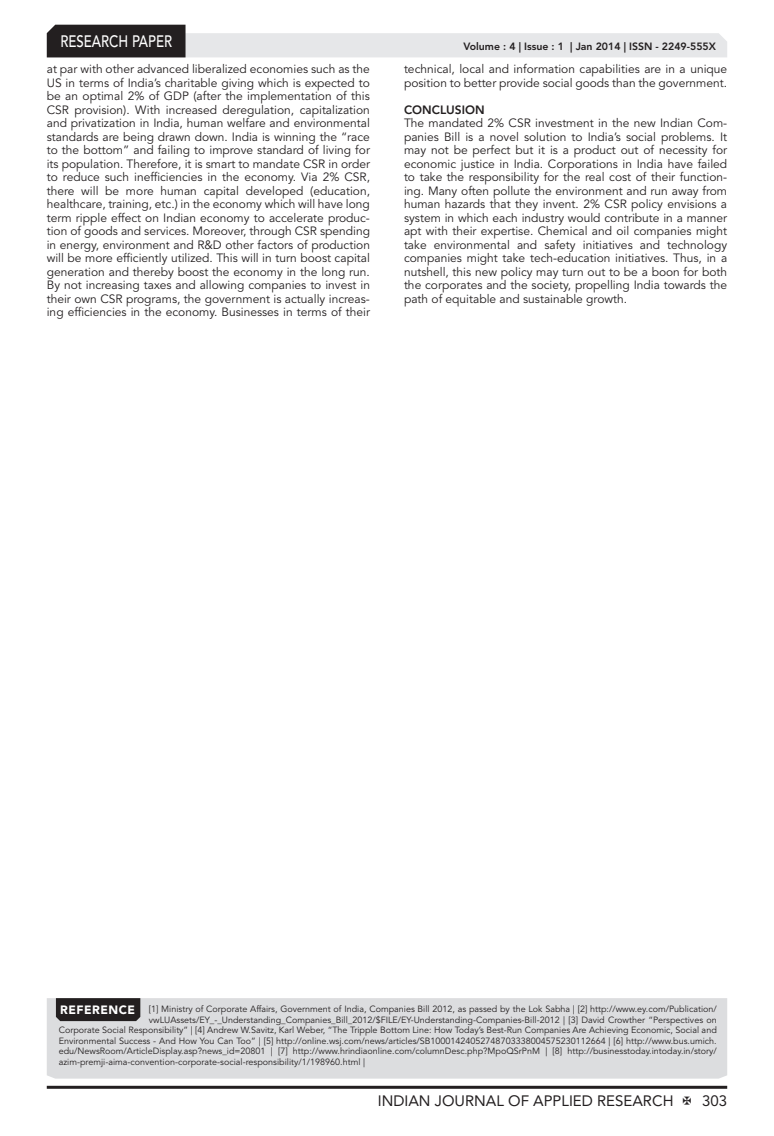
<style>
.page{position:relative;width:774px;height:1136px;background:#fff}
.page>*{position:absolute;margin:0;border:0;box-sizing:border-box;transform-origin:0 0}
.t1{font:500 16.5px "Avenir LT Std";color:#fff;scale:.8 1}
.t2{font:15px "Avenir LT Std";color:#231f20}
.Body_Text{font:12px/13.5px "Avenir LT Std";color:#231f20;text-align:justify}
.Bold{font:800 12px "Avenir LT Std";color:#231f20}
.t3{font:900 12px "Avenir LT Std";letter-spacing:.04em;color:#fff}
.t4{font:800 10.5px "Avenir LT Std";color:#231f20}
.Reference{font:9px "Avenir LT Std";color:#231f20}
</style>
<div class="page">
<hr style="left:47px;top:1085px;width:680px;height:3px;background:#231f20">
<svg style="left:47px;top:25px;width:680px;height:32px"></svg>
<div style="left:47px;top:998px;width:680px;height:80px;background:#dcdddf"></div>
<div style="left:56px;top:998px;width:84px;height:22px;background:#231f20"></div>
<h1 class="t1" style="left:60px;top:32px;width:141px">RESEARCH PAPER</h1>
<p class="t4" style="left:463px;top:41px;width:254px">Volume : 4 | Issue : 1 | Jan 2014 | ISSN - 2249-555X</p>
<p class="Body_Text" style="left:47px;top:62px;width:325px">at par with other advanced liberalized economies such as the US in terms of India’s charitable giving which is expected to be an optimal 2% of GDP (after the implementation of this CSR provision). With increased deregulation, capitalization and privatization in India, human welfare and environmental standards are being drawn down. India is winning the “race to the bottom” and failing to improve standard of living for its population. Therefore, it is smart to mandate CSR in order to reduce such inefficiencies in the economy. Via 2% CSR, there will be more human capital developed (education, healthcare, training, etc.) in the economy which will have long term ripple effect on Indian economy to accelerate produc&shy;tion of goods and services. Moreover, through CSR spending in energy, environment and R&amp;D other factors of production will be more efficiently utilized. This will in turn boost capital generation and thereby boost the economy in the long run.<br>By not increasing taxes and allowing companies to invest in their own CSR programs, the government is actually increas&shy;ing efficiencies in the economy. Businesses in terms of their</p>
<p class="Body_Text" style="left:404px;top:62px;width:325px">technical, local and information capabilities are in a unique position to better provide social goods than the government.</p>
<p class="Bold" style="left:404px;top:102px;width:82px">CONCLUSION</p>
<p class="Body_Text" style="left:404px;top:116px;width:325px">The mandated 2% CSR investment in the new Indian Com&shy;panies Bill is a novel solution to India’s social problems. It may not be perfect but it is a product out of necessity for economic justice in India. Corporations in India have failed to take the responsibility for the real cost of their function&shy;ing. Many often pollute the environment and run away from human hazards that they invent. 2% CSR policy envisions a system in which each industry would contribute in a manner apt with their expertise. Chemical and oil companies might take environmental and safety initiatives and technology companies might take tech-education initiatives. Thus, in a nutshell, this new policy may turn out to be a boon for both the corporates and the society, propelling India towards the path of equitable and sustainable growth.</p>
<p class="t3" style="left:60px;top:1002px;width:76px">REFERENCE</p>
<p class="Reference" style="left:149px;top:1003px;width:569px">[1] Ministry of Corporate Affairs, Government of India, Companies Bill 2012, as passed by the Lok Sabha | [2] http://www.ey.com/Publication/</p>
<p class="Reference" style="left:149px;top:1014px;width:569px">vwLUAssets/EY_-_Understanding_Companies_Bill_2012/$FILE/EY-Understanding-Companies-Bill-2012 | [3] David Crowther “Perspectives on</p>
<p class="Reference" style="left:59px;top:1024px;width:660px">Corporate Social Responsibility” | [4] Andrew W.Savitz, Karl Weber, “The Tripple Bottom Line: How Today’s Best-Run Companies Are Achieving Economic, Social and</p>
<p class="Reference" style="left:59px;top:1035px;width:659px">Environmental Success - And How You Can Too” | [5] http://online.wsj.com/news/articles/SB10001424052748703338004575230112664 | [6] http://www.bus.umich.</p>
<p class="Reference" style="left:59px;top:1045px;width:660px">edu/NewsRoom/ArticleDisplay.asp?news_id=20801 | [7] http://www.hrindiaonline.com/columnDesc.php?MpoQSrPnM | [8] http://businesstoday.intoday.in/story/</p>
<p class="Reference" style="left:59px;top:1056px;width:308px">azim-premji-aima-convention-corporate-social-responsibility/1/198960.html |</p>
<p class="t2" style="left:378px;top:1091px;width:297px">INDIAN JOURNAL OF APPLIED RESEARCH</p>
<p class="t2" style="left:702px;top:1091px;width:27px">303</p>
</div>
